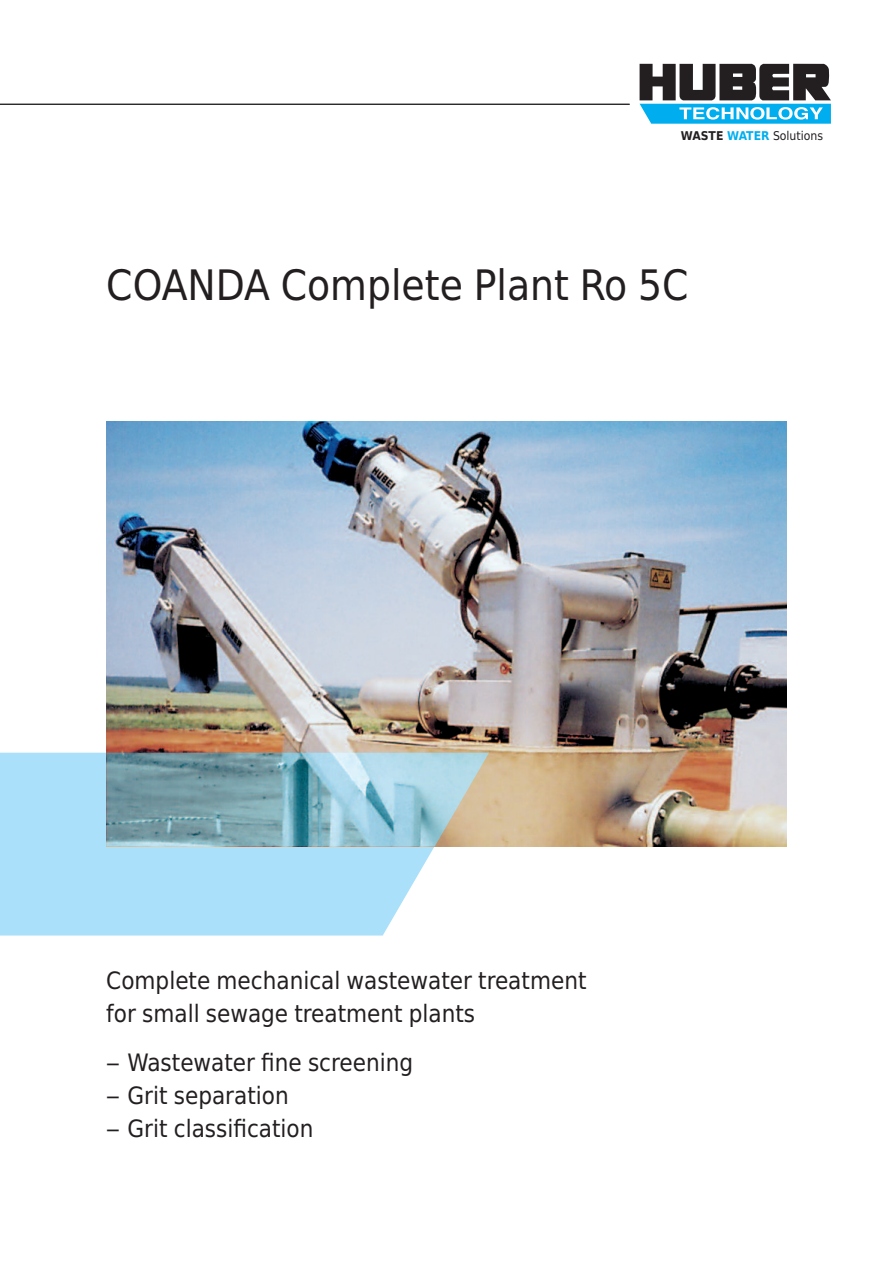
<style>
.page{position:relative;width:893px;height:1263px;background:#fff}
.page>*{position:absolute;margin:0;border:0;box-sizing:border-box;transform-origin:0 0}
.t1{font:42px "Huber Tec";color:#231f20}
.t2{font:24px/33px "Huber Tec";color:#231f20}
.t3{font:12.15px "Huber Tec";color:#231f20}
.s1{font-weight:700}
.s2{font-weight:700;color:#00aeef}
</style>
<div class="page">
<svg style="left:640px;top:64px;width:191px;height:60px"></svg>
<hr style="left:0;top:104px;width:630px;height:1px;background:#231f20">
<svg style="left:0;top:753px;width:489px;height:182px;background:#b5e3f9"></svg>
<img style="left:106px;top:421px;width:681px;height:425px">
<img style="left:106px;top:753px;width:383px;height:93px">
<p class="t3" style="left:681px;top:126px;width:144px"><span class="s1">WASTE</span> <span class="s2">WATER</span> Solutions</p>
<h1 class="t1" style="left:106px;top:261px;width:584px">COANDA Complete Plant Ro 5C</h1>
<p class="t2" style="left:106px;top:964px;width:482px">Complete mechanical wastewater treatment for small sewage treatment plants</p>
<p class="t2" style="left:106px;top:1046px;width:308px">– Wastewater fine screening</p>
<p class="t2" style="left:106px;top:1079px;width:184px">– Grit separation</p>
<p class="t2" style="left:106px;top:1112px;width:209px">– Grit classification</p>
</div>
